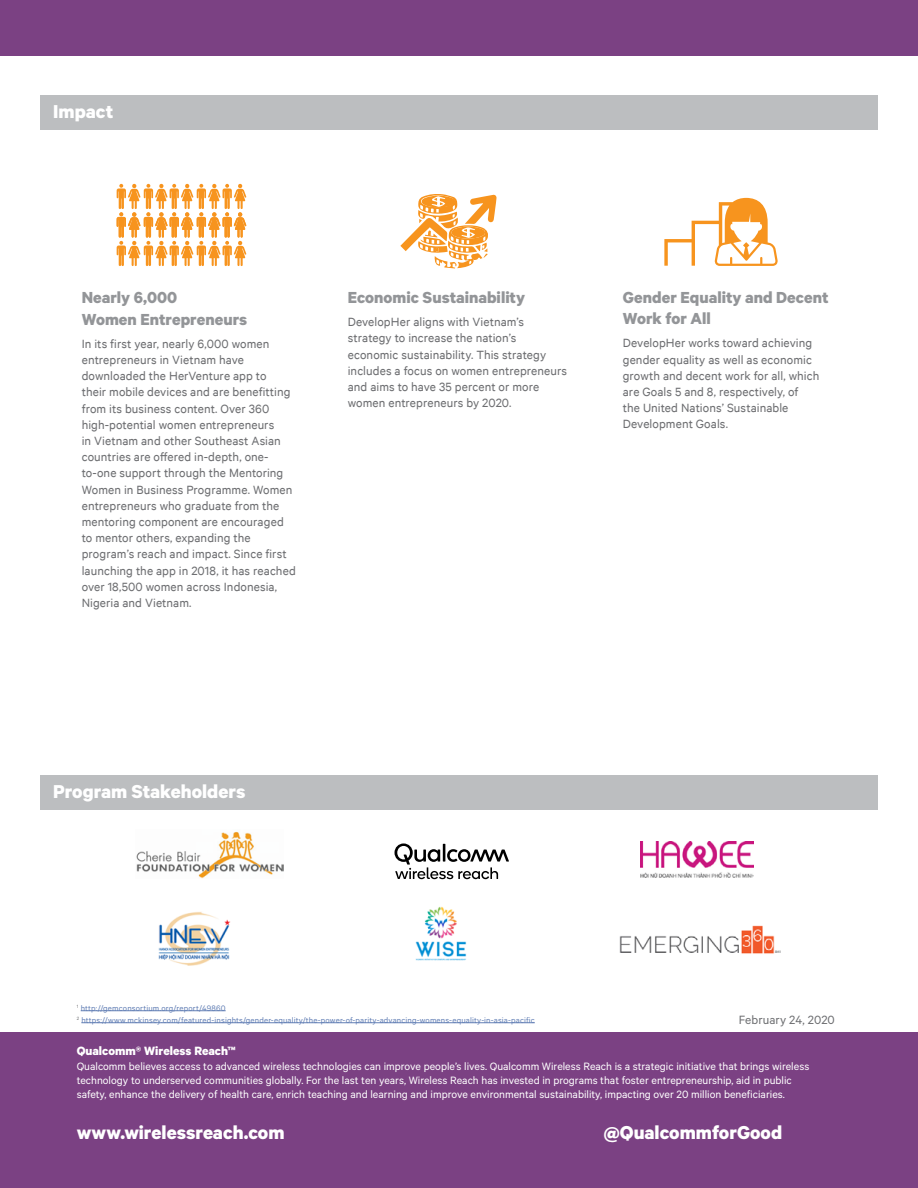
<style>
.page{position:relative;width:918px;height:1188px;background:#fff}
.page>*{position:absolute;margin:0;border:0;box-sizing:border-box;transform-origin:0 0}
.t1{font:700 21px "Qualcomm";color:#fff}
.t2{font:700 18px/21.6px "Qualcomm";color:#939598}
.t3{font:13.5px/16.2px "Qualcomm Office";letter-spacing:.005em;color:#6d6e71}
.t4{font:700 13.5px "Qualcomm";color:#fff}
.t5{font:13.5px "Qualcomm";letter-spacing:.005em;color:#6d6e71}
.t6{font:12px/14.4px "Qualcomm";color:#fff}
.t7{font:9px/12px "Qualcomm";letter-spacing:.02em;color:#627fb5}
</style>
<div class="page">
<div style="left:0;top:0;width:918px;height:56px;background:#7b4183"></div>
<div style="left:0;top:1032px;width:918px;height:156px;background:#7b4183"></div>
<div style="left:40px;top:95px;width:838px;height:35px;background:#bcbec0"></div>
<div style="left:40px;top:775px;width:838px;height:35px;background:#bcbec0"></div>
<hr style="left:81px;top:1010px;width:145px;height:1px;background:#627fb5">
<hr style="left:81px;top:1022px;width:454px;height:1px;background:#627fb5">
<svg style="left:117px;top:184px;width:129px;height:82px"></svg>
<img style="left:136px;top:831px;width:148px;height:48px">
<img style="left:619px;top:925px;width:162px;height:29px">
<img style="left:640px;top:842px;width:113px;height:35px">
<img style="left:158px;top:912px;width:73px;height:54px">
<img style="left:415px;top:906px;width:52px;height:55px">
<svg style="left:664px;top:198px;width:114px;height:68px"></svg>
<svg style="left:400px;top:194px;width:97px;height:74px"></svg>
<svg style="left:395px;top:843px;width:114px;height:36px"></svg>
<h1 class="t1" style="left:53px;top:99px;width:61px">Impact</h1>
<h2 class="t2" style="left:82px;top:286px;width:167px">Nearly 6,000<br>Women Entrepreneurs</h2>
<p class="t3" style="left:82px;top:335px;width:216px">In its first year, nearly 6,000 women entrepreneurs in Vietnam have downloaded the HerVenture app to<br>their mobile devices and are benefitting from its business content. Over 360 high-potential women entrepreneurs<br>in Vietnam and other Southeast Asian countries are offered in-depth, one&shy;to-one support through the Mentoring Women in Business Programme. Women entrepreneurs who graduate from the mentoring component are encouraged to mentor others, expanding the program’s reach and impact. Since first launching the app in 2018, it has reached over 18,500 women across Indonesia, Nigeria and Vietnam.</p>
<h2 class="t2" style="left:348px;top:286px;width:179px">Economic Sustainability</h2>
<p class="t3" style="left:348px;top:313px;width:221px">DevelopHer aligns with Vietnam’s strategy to increase the nation’s economic sustainability. This strategy includes a focus on women entrepreneurs and aims to have 35 percent or more women entrepreneurs by 2020.</p>
<h2 class="t2" style="left:623px;top:286px;width:207px">Gender Equality and Decent<br>Work for All</h2>
<p class="t3" style="left:623px;top:335px;width:198px">DevelopHer works toward achieving gender equality as well as economic growth and decent work for all, which are Goals 5 and 8, respectively, of<br>the United Nations’ Sustainable<br>Development Goals.</p>
<h1 class="t1" style="left:53px;top:779px;width:194px">Program Stakeholders</h1>
<p class="t7" style="left:77px;top:1002px;width:460px"><sup>1</sup> http://gemconsortium.org/report/49860<br><sup>2</sup> https://www.mckinsey.com/featured-insights/gender-equality/the-power-of-parity-advancing-womens-equality-in-asia-pacific</p>
<p class="t5" style="left:739px;top:1012px;width:98px">February 24, 2020</p>
<p class="t4" style="left:77px;top:1043px;width:161px">Qualcomm® Wireless Reach™</p>
<p class="t6" style="left:77px;top:1058px;width:734px">Qualcomm believes access to advanced wireless technologies can improve people’s lives. Qualcomm Wireless Reach is a strategic initiative that brings wireless technology to underserved communities globally. For the last ten years, Wireless Reach has invested in programs that foster entrepreneurship, aid in public safety, enhance the delivery of health care, enrich teaching and learning and improve environmental sustainability, impacting over 20 million beneficiaries.</p>
<h1 class="t1" style="left:77px;top:1120px;width:209px">www.wirelessreach.com</h1>
<h1 class="t1" style="left:604px;top:1120px;width:180px">@QualcommforGood</h1>
</div>
